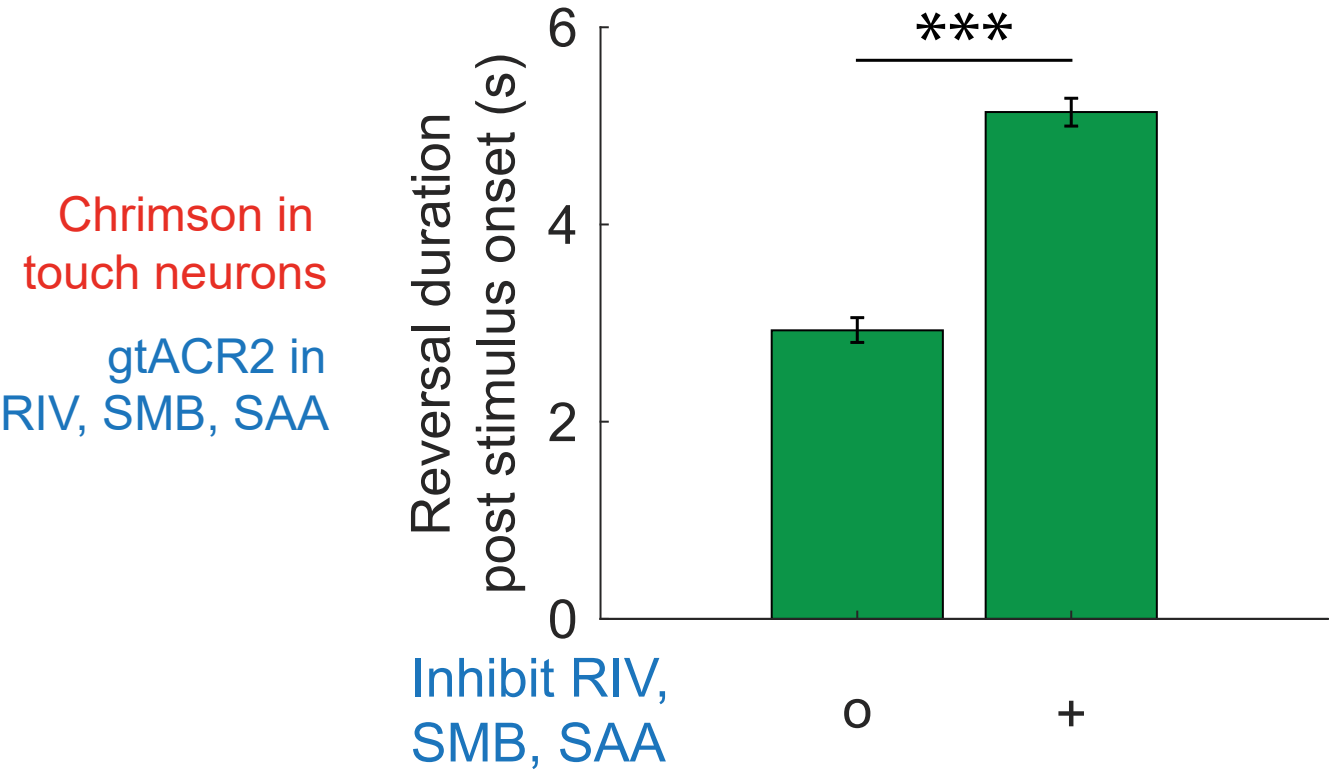
<style>
.page{position:relative;width:1329px;height:779px;background:#fff}
.page>*{position:absolute;margin:0;border:0;box-sizing:border-box;transform-origin:0 0}
.t1{font:80.1px "Myriad Pro";color:#010101}
.t2{font:54px/64.8px "Arial";color:#272626;text-align:center}
.t3{font:54px/64.8px "Arial";color:#1c75bc}
.t4{font:48px/57.6px "Arial";color:#e72f25;text-align:center}
.t5{font:48px/57.6px "Arial";color:#1c75bc;text-align:right}
</style>
<div class="page">
<img style="left:774px;top:114px;width:381px;height:502px">
<div style="left:771px;top:329px;width:173px;height:290px;border:2px solid #010101"></div>
<div style="left:984px;top:111px;width:174px;height:508px;border:2px solid #010101"></div>
<hr style="left:1070px;top:112px;width:3px;height:14px;background:#010101">
<svg style="left:856px;top:319px;width:3px;height:22px"></svg>
<hr style="left:1070px;top:98px;width:3px;height:14px;background:#010101">
<hr style="left:850px;top:341px;width:14px;height:3px;background:#010101">
<hr style="left:1064px;top:124px;width:14px;height:3px;background:#010101">
<hr style="left:850px;top:316px;width:14px;height:3px;background:#010101">
<hr style="left:1064px;top:97px;width:14px;height:3px;background:#010101">
<hr style="left:600px;top:617px;width:728px;height:2px;background:#272626">
<svg style="left:856px;top:611px;width:2px;height:7px"></svg>
<svg style="left:1070px;top:611px;width:2px;height:7px"></svg>
<hr style="left:599px;top:27px;width:2px;height:591px;background:#272626">
<svg style="left:601px;top:420px;width:7px;height:2px"></svg>
<svg style="left:601px;top:223px;width:7px;height:2px"></svg>
<svg style="left:600px;top:26px;width:8px;height:2px"></svg>
<hr style="left:856px;top:59px;width:216px;height:3px;background:#010101">
<p class="t4" style="left:23px;top:185px;width:306px">Chrimson in touch neurons</p>
<p class="t5" style="left:0;top:326px;width:331px">gtACR2 in<br>RIV, SMB, SAA</p>
<p class="t2" style="left:398px;top:594px;width:542px;rotate:-90deg">Reversal duration<br>post stimulus onset (s)</p>
<p class="t2" style="left:548px;top:-5px;width:32px">6</p>
<p class="t2" style="left:548px;top:192px;width:32px">4</p>
<p class="t2" style="left:548px;top:389px;width:32px">2</p>
<p class="t2" style="left:548px;top:586px;width:32px">0</p>
<p class="t3" style="left:411px;top:644px;width:261px">Inhibit RIV,<br>SMB, SAA</p>
<h1 class="t1" style="left:914px;top:-9px;width:101px">***</h1>
<p class="t2" style="left:842px;top:675px;width:32px">o</p>
<p class="t2" style="left:1055px;top:680px;width:33px">+</p>
</div>
